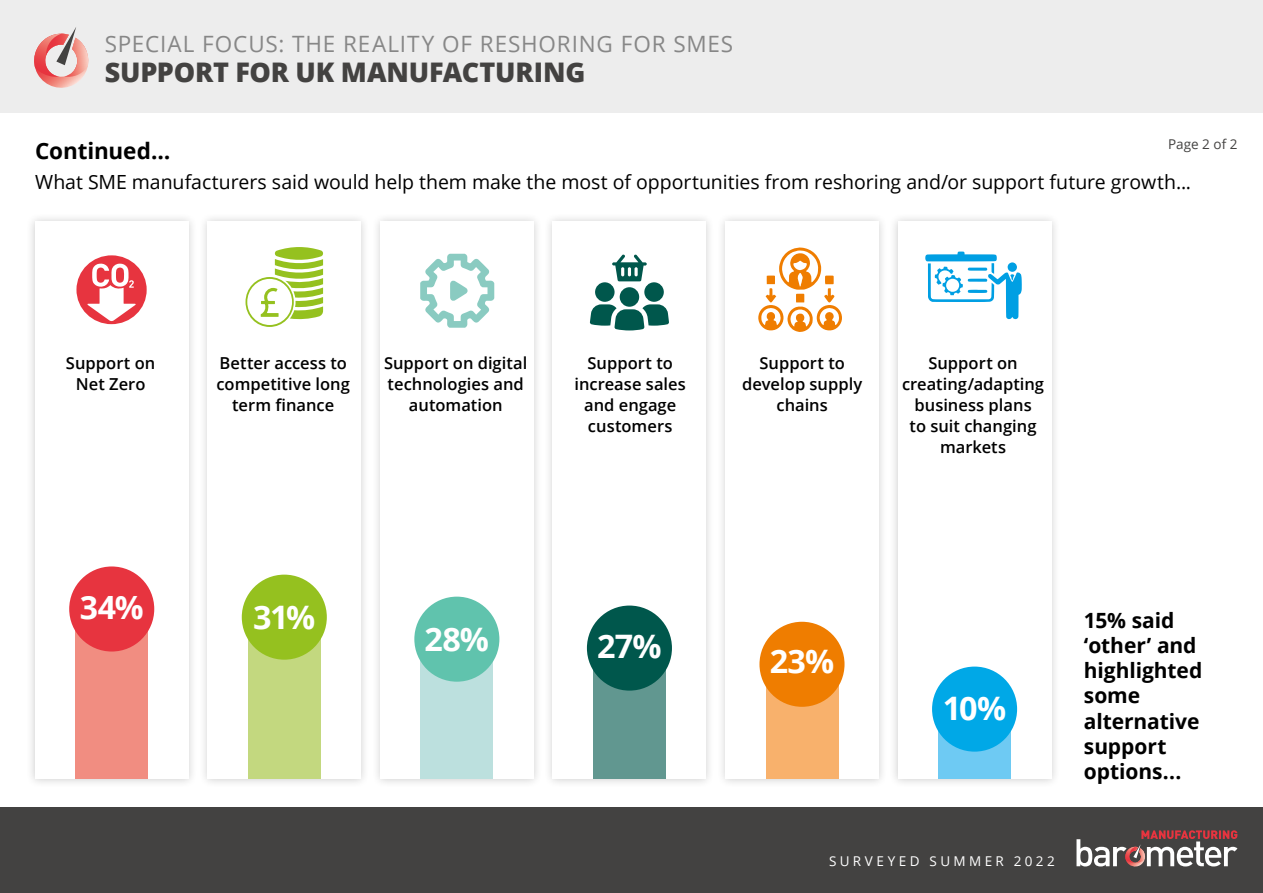
<style>
.page{position:relative;width:1263px;height:893px;background:#fff}
.page>*{position:absolute;margin:0;border:0;box-sizing:border-box;transform-origin:0 0}
.t1{font:700 32.4px "Open Sans";letter-spacing:-.025em;color:#fff}
.t2{font:700 31.95px "Open Sans";color:#fff}
.t3{font:800 27px "Open Sans";letter-spacing:-.01em;color:#434241}
.t4{font:22.5px "Open Sans";letter-spacing:.04em;color:#878787}
.t5{font:700 22.5px "Open Sans";letter-spacing:-.005em;color:#000}
.t6{font:700 21px/25.2px "Open Sans";letter-spacing:-.005em;color:#000}
.t7{font:19.5px "Open Sans";letter-spacing:-.005em;color:#000}
.t8{font:600 16.5px/21px "Open Sans";color:#000;text-align:center}
.t9{font:13.5px "Open Sans";letter-spacing:.25em;color:#fff}
.t10{font:13.5px "Open Sans";letter-spacing:.005em;color:#434241}
</style>
<div class="page">
<div style="left:0;top:808px;width:1263px;height:85px;background:#434241"></div>
<svg style="left:1076px;top:830px;width:161px;height:37px"></svg>
<div style="left:0;top:0;width:1263px;height:113px;background:#ededed"></div>
<svg style="left:34px;top:27px;width:55px;height:61px"></svg>
<div style="left:26px;top:212px;width:171px;height:576px;background:#000;opacity:.2"></div>
<div style="left:35px;top:221px;width:153px;height:558px;background:#fff"></div>
<div style="left:199px;top:212px;width:171px;height:576px;background:#000;opacity:.2"></div>
<div style="left:208px;top:221px;width:153px;height:558px;background:#fff"></div>
<div style="left:371px;top:212px;width:171px;height:576px;background:#f8f8f8"></div>
<div style="left:380px;top:221px;width:153px;height:558px;background:#fff"></div>
<div style="left:544px;top:212px;width:171px;height:576px;background:#000;opacity:.2"></div>
<div style="left:553px;top:221px;width:153px;height:558px;background:#fff"></div>
<div style="left:716px;top:212px;width:172px;height:576px;background:#000;opacity:.2"></div>
<div style="left:725px;top:221px;width:153px;height:558px;background:#fff"></div>
<div style="left:889px;top:212px;width:171px;height:576px;background:#000;opacity:.2"></div>
<div style="left:898px;top:221px;width:153px;height:558px;background:#fff"></div>
<svg style="left:758px;top:247px;width:84px;height:85px"></svg>
<svg style="left:76px;top:255px;width:71px;height:69px"></svg>
<svg style="left:420px;top:254px;width:74px;height:74px"></svg>
<svg style="left:245px;top:247px;width:78px;height:80px"></svg>
<div style="left:595px;top:282px;width:19px;height:20px;background:#00574c;border-radius:50%"></div>
<div style="left:644px;top:282px;width:20px;height:20px;background:#00574c;border-radius:50%"></div>
<svg style="left:590px;top:304px;width:79px;height:26px"></svg>
<div style="left:620px;top:287px;width:19px;height:20px;background:#00574c;border-radius:50%"></div>
<svg style="left:612px;top:254px;width:35px;height:27px"></svg>
<svg style="left:925px;top:252px;width:97px;height:68px"></svg>
<div style="left:76px;top:612px;width:72px;height:167px;background:#f18d81"></div>
<div style="left:248px;top:612px;width:72px;height:167px;background:#c3d87f"></div>
<div style="left:421px;top:639px;width:72px;height:140px;background:#bce0de"></div>
<div style="left:593px;top:647px;width:73px;height:132px;background:#619790"></div>
<div style="left:766px;top:658px;width:72px;height:121px;background:#f8b16c"></div>
<div style="left:938px;top:713px;width:73px;height:66px;background:#6ecaf3"></div>
<div style="left:69px;top:566px;width:85px;height:85px;background:#e7343f;border-radius:50%"></div>
<div style="left:242px;top:575px;width:85px;height:85px;background:#95c11f;border-radius:50%"></div>
<div style="left:587px;top:606px;width:85px;height:85px;background:#00574c;border-radius:50%"></div>
<div style="left:759px;top:622px;width:85px;height:85px;background:#ef7d00;border-radius:50%"></div>
<div style="left:932px;top:667px;width:85px;height:85px;background:#00a8e7;border-radius:50%"></div>
<div style="left:414px;top:597px;width:85px;height:85px;background:#60c3ad;border-radius:50%"></div>
<h3 class="t4" style="left:105px;top:28px;width:630px">SPECIAL FOCUS: THE REALITY OF RESHORING FOR SMES</h3>
<h3 class="t3" style="left:105px;top:52px;width:482px">SUPPORT FOR UK MANUFACTURING</h3>
<p class="t10" style="left:1168px;top:135px;width:71px">Page 2 of 2</p>
<h3 class="t5" style="left:35px;top:135px;width:137px">Continued…</h3>
<p class="t7" style="left:35px;top:168px;width:1157px">What SME manufacturers said would help them make the most of opportunities from reshoring and/or support future growth...</p>
<p class="t8" style="left:66px;top:352px;width:91px">Support on<br>Net Zero</p>
<p class="t8" style="left:217px;top:352px;width:135px">Better access to competitive long term finance</p>
<p class="t8" style="left:384px;top:352px;width:145px">Support on digital technologies and automation</p>
<p class="t8" style="left:574px;top:352px;width:113px">Support to increase sales and engage customers</p>
<p class="t8" style="left:742px;top:352px;width:122px">Support to develop supply chains</p>
<p class="t8" style="left:902px;top:352px;width:144px">Support on creating/adapting business plans<br>to suit changing markets</p>
<h2 class="t2" style="left:80px;top:584px;width:65px">34%</h2>
<h1 class="t1" style="left:253px;top:595px;width:64px">31%</h1>
<h1 class="t1" style="left:425px;top:617px;width:66px">28%</h1>
<h1 class="t1" style="left:597px;top:623px;width:66px">27%</h1>
<h1 class="t1" style="left:770px;top:639px;width:66px">23%</h1>
<h1 class="t1" style="left:943px;top:686px;width:65px">10%</h1>
<p class="t9" style="left:829px;top:852px;width:227px">SURVEYED SUMMER 2022</p>
<p class="t6" style="left:1084px;top:607px;width:120px">15% said ‘other’ and highlighted some alternative support options...</p>
</div>
